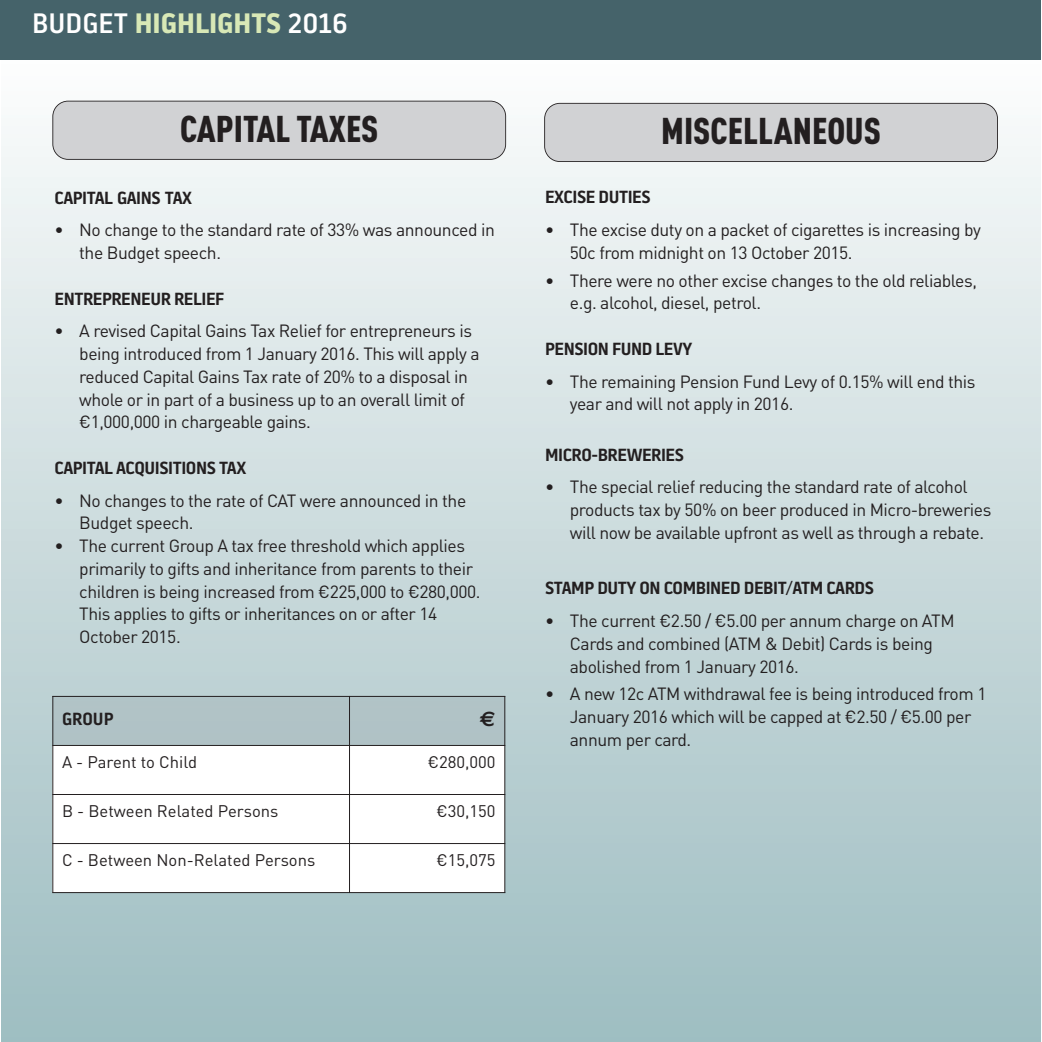
<style>
.page{position:relative;width:1042px;height:1042px;background:#fff}
.page>*{position:absolute;margin:0;border:0;box-sizing:border-box;transform-origin:0 0}
.t1{font:900 36.75px "DIN Cond";color:#231f20}
.t2{font:500 28px "Battersea";color:#fff}
.t3{font:700 21px "Euro Sans";color:#231f20}
.t4{font:17.5px/22.8px "DIN";letter-spacing:-.025em;color:#231f20}
.t5{font:600 17.5px "Battersea";letter-spacing:-.025em;color:#231f20}
.t6{font:16.62px "DIN";color:#231f20}
.s1{font-weight:700;color:#d8e8b6}
</style>
<div class="page">
<div style="left:1px;top:58px;width:1039px;height:984px;background:linear-gradient(to bottom,#fbfbfb,#9cbcc0)"></div>
<div style="left:0;top:0;width:1040px;height:60px;background:#45636a"></div>
<div style="left:545px;top:103px;width:452px;height:59px;background:#d1d2d4;border-radius:15px"></div>
<div style="left:544px;top:103px;width:454px;height:59px;border:2px solid #231f20;border-radius:16px"></div>
<div style="left:53px;top:101px;width:453px;height:58px;background:#d1d2d4;border-radius:15px"></div>
<div style="left:52px;top:101px;width:454px;height:59px;border:2px solid #231f20;border-radius:16px"></div>
<div style="left:53px;top:697px;width:451px;height:48px;background:#b0c2c6"></div>
<div style="left:52px;top:745px;width:297px;height:49px;background:#fff"></div>
<div style="left:349px;top:745px;width:156px;height:49px;background:#fff"></div>
<div style="left:52px;top:794px;width:297px;height:49px;background:#fff"></div>
<div style="left:349px;top:794px;width:156px;height:49px;background:#fff"></div>
<div style="left:52px;top:843px;width:297px;height:50px;background:#fff"></div>
<div style="left:349px;top:843px;width:156px;height:50px;background:#fff"></div>
<hr style="left:52px;top:696px;width:1px;height:197px;background:#231f20">
<hr style="left:349px;top:696px;width:1px;height:197px;background:#231f20">
<hr style="left:504px;top:696px;width:1px;height:197px;background:#231f20">
<hr style="left:52px;top:696px;width:453px;height:1px;background:#231f20">
<hr style="left:52px;top:745px;width:453px;height:1px;background:#231f20">
<hr style="left:52px;top:794px;width:453px;height:1px;background:#231f20">
<hr style="left:52px;top:843px;width:453px;height:1px;background:#231f20">
<hr style="left:52px;top:892px;width:453px;height:1px;background:#231f20">
<h2 class="t2" style="left:32px;top:6px;width:317px">BUDGET <span class="s1">HIGHLIGHTS</span> 2016</h2>
<h1 class="t1" style="left:180px;top:106px;width:200px">CAPITAL TAXES</h1>
<p class="t5" style="left:54px;top:187px;width:139px">CAPITAL GAINS TAX</p>
<p class="t4" style="left:79px;top:219px;width:417px;text-indent:-25px">• No change to the standard rate of 33% was announced in the Budget speech.</p>
<p class="t5" style="left:54px;top:288px;width:171px">ENTREPRENEUR RELIEF</p>
<p class="t4" style="left:79px;top:320px;width:402px;text-indent:-25px">• A revised Capital Gains Tax Relief for entrepreneurs is being introduced from 1 January 2016. This will apply a reduced Capital Gains Tax rate of 20% to a disposal in whole or in part of a business up to an overall limit of €1,000,000 in chargeable gains.</p>
<p class="t5" style="left:54px;top:457px;width:193px">CAPITAL ACQUISITIONS TAX</p>
<p class="t4" style="left:79px;top:489px;width:388px;text-indent:-25px">• No changes to the rate of CAT were announced in the<br>Budget speech.</p>
<p class="t4" style="left:79px;top:535px;width:403px;text-indent:-25px">• The current Group A tax free threshold which applies primarily to gifts and inheritance from parents to their children is being increased from €225,000 to €280,000.<br>This applies to gifts or inheritances on or after 14<br>October 2015.</p>
<p class="t5" style="left:62px;top:708px;width:53px">GROUP</p>
<p class="t3" style="left:480px;top:706px;width:17px">€</p>
<p class="t6" style="left:62px;top:752px;width:137px">A - Parent to Child</p>
<p class="t6" style="left:428px;top:752px;width:69px">€280,000</p>
<p class="t6" style="left:62px;top:801px;width:218px">B - Between Related Persons</p>
<p class="t6" style="left:436px;top:801px;width:61px">€30,150</p>
<p class="t6" style="left:62px;top:850px;width:255px">C - Between Non-Related Persons</p>
<p class="t6" style="left:436px;top:850px;width:61px">€15,075</p>
<h1 class="t1" style="left:661px;top:108px;width:221px">MISCELLANEOUS</h1>
<p class="t5" style="left:545px;top:187px;width:107px">EXCISE DUTIES</p>
<p class="t4" style="left:570px;top:219px;width:413px;text-indent:-25px">• The excise duty on a packet of cigarettes is increasing by<br>50c from midnight on 13 October 2015.</p>
<p class="t4" style="left:570px;top:269px;width:408px;text-indent:-25px">• There were no other excise changes to the old reliables, e.g. alcohol, diesel, petrol.</p>
<p class="t5" style="left:545px;top:338px;width:149px">PENSION FUND LEVY</p>
<p class="t4" style="left:570px;top:370px;width:407px;text-indent:-25px">• The remaining Pension Fund Levy of 0.15% will end this year and will not apply in 2016.</p>
<p class="t5" style="left:545px;top:444px;width:141px">MICRO-BREWERIES</p>
<p class="t4" style="left:570px;top:476px;width:423px;text-indent:-25px">• The special relief reducing the standard rate of alcohol products tax by 50% on beer produced in Micro-breweries will now be available upfront as well as through a rebate.</p>
<p class="t5" style="left:545px;top:577px;width:330px">STAMP DUTY ON COMBINED DEBIT/ATM CARDS</p>
<p class="t4" style="left:570px;top:609px;width:386px;text-indent:-25px">• The current €2.50 / €5.00 per annum charge on ATM<br>Cards and combined (ATM &amp; Debit) Cards is being abolished from 1 January 2016.</p>
<p class="t4" style="left:570px;top:683px;width:418px;text-indent:-25px">• A new 12c ATM withdrawal fee is being introduced from 1<br>January 2016 which will be capped at €2.50 / €5.00 per annum per card.</p>
</div>
